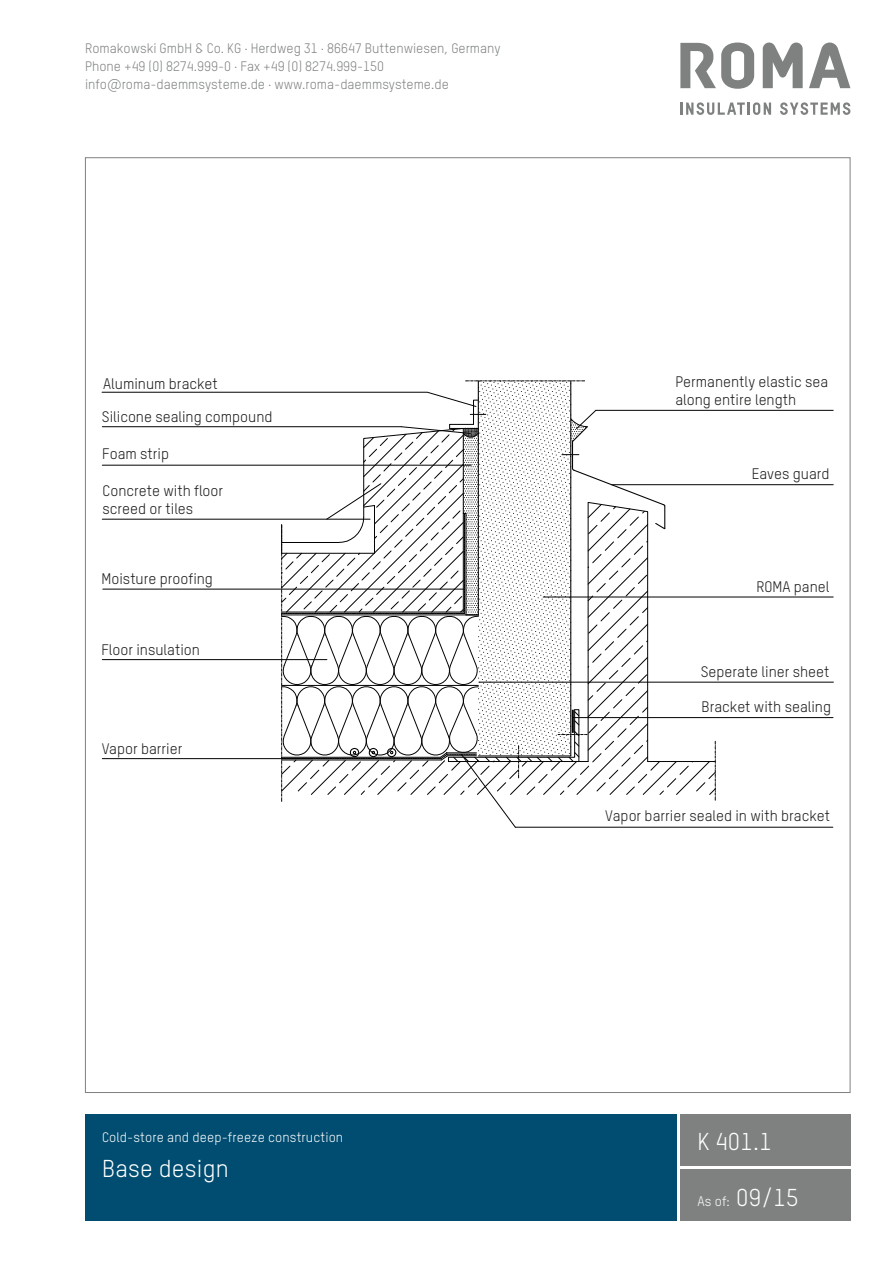
<style>
.page{position:relative;width:893px;height:1263px;background:#fff}
.page>*{position:absolute;margin:0;border:0;box-sizing:border-box;transform-origin:0 0}
.t1{font:24px "TSTARPRO";letter-spacing:.01em;color:#fff}
.t2{font:15px/18px "TSTARPRO";color:#1a1a18}
.t3{font:13.5px/18px "TSTARPRO";color:#7f8181}
.t4{font:13.5px "TSTARPRO";letter-spacing:.01em;color:#fff}
.s1{font-size:24px}
</style>
<div class="page">
<svg style="left:763px;top:43px;width:40px;height:45px"></svg>
<svg style="left:809px;top:43px;width:41px;height:45px"></svg>
<svg style="left:680px;top:43px;width:74px;height:46px"></svg>
<svg style="left:680px;top:102px;width:91px;height:13px"></svg>
<svg style="left:780px;top:102px;width:70px;height:13px"></svg>
<div style="left:85px;top:1114px;width:591px;height:106px;background:#004d71"></div>
<div style="left:680px;top:1114px;width:170px;height:51px;background:#7f8181"></div>
<div style="left:680px;top:1169px;width:170px;height:51px;background:#7f8181"></div>
<svg style="left:101px;top:381px;width:733px;height:447px"></svg>
<p class="t3" style="left:85px;top:39px;width:417px">Romakowski GmbH &amp; Co. KG · Herdweg 31 · 86647 Buttenwiesen, Germany<br>Phone +49 (0) 8274.999-0 · Fax +49 (0) 8274.999-150 info@roma-daemmsysteme.de · www.roma-daemmsysteme.de</p>
<p class="t2" style="left:103px;top:374px;width:116px">Aluminum bracket</p>
<p class="t2" style="left:102px;top:407px;width:172px">Silicone sealing compound</p>
<p class="t2" style="left:102px;top:444px;width:68px">Foam strip</p>
<p class="t2" style="left:103px;top:481px;width:122px">Concrete with floor screed or tiles</p>
<p class="t2" style="left:102px;top:569px;width:113px">Moisture proofing</p>
<p class="t2" style="left:101px;top:640px;width:100px">Floor insulation</p>
<p class="t2" style="left:102px;top:739px;width:82px">Vapor barrier</p>
<p class="t2" style="left:675px;top:372px;width:154px">Permanently elastic sea along entire length</p>
<p class="t2" style="left:752px;top:464px;width:79px">Eaves guard</p>
<p class="t2" style="left:756px;top:577px;width:75px">ROMA panel</p>
<p class="t2" style="left:701px;top:662px;width:130px">Seperate liner sheet</p>
<p class="t2" style="left:701px;top:697px;width:131px">Bracket with sealing</p>
<p class="t2" style="left:605px;top:806px;width:226px">Vapor barrier sealed in with bracket</p>
<p class="t4" style="left:102px;top:1128px;width:243px">Cold-store and deep-freeze construction</p>
<h1 class="t1" style="left:102px;top:1152px;width:128px">Base design</h1>
<h1 class="t1" style="left:697px;top:1125px;width:76px">K 401.1</h1>
<p class="t4" style="left:697px;top:1192px;width:103px">As of: <span class="s1">09/15</span></p>
</div>
